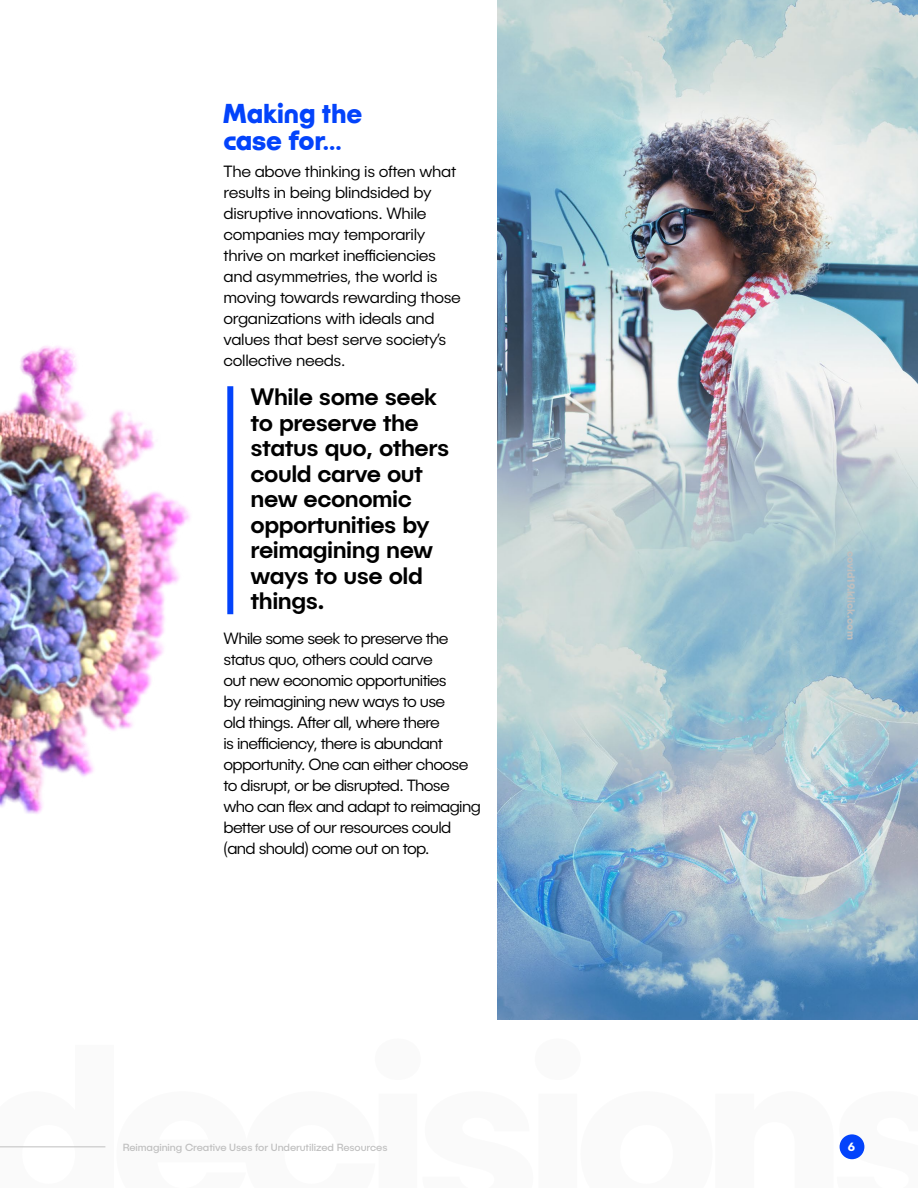
<style>
.page{position:relative;width:918px;height:1188px;background:#fff}
.page>*{position:absolute;margin:0;border:0;box-sizing:border-box;transform-origin:0 0}
.t1{font:700 25.5px/27px "Klick";color:#0343fb}
.t2{font:500 24px/25.5px "Publica Sans";letter-spacing:-.02em;color:#000}
.t3{font:300 16.5px/21px "Publica Sans";letter-spacing:-.04em;color:#000}
.t4{font:300 16.5px/21px "Publica Sans";letter-spacing:-.02em;color:#000}
.t5{font:700 12px "Publica Sans";color:#fff}
.t6{font:10.5px "Publica Sans";letter-spacing:-.01em;color:#bfbfbf}
.t7{font:700 10.5px "Publica Sans";letter-spacing:-.01em;color:#bfbfbf}
</style>
<div class="page">
<div style="left:227px;top:386px;width:6px;height:228px;background:#0343fb"></div>
<img style="left:498px;top:0;width:420px;height:1020px">
<img style="left:0;top:346px;width:190px;height:468px">
<div style="left:840px;top:1134px;width:24px;height:25px;background:#0343fb;border-radius:50%"></div>
<hr style="left:0;top:1146px;width:105px;height:1px;background:#bfbfbf">
<h1 class="t1" style="left:224px;top:101px;width:140px">Making the case for...</h1>
<p class="t4" style="left:224px;top:161px;width:239px">The above thinking is often what results in being blindsided by disruptive innovations. While companies may temporarily thrive on market inefficiencies and asymmetries, the world is moving towards rewarding those organizations with ideals and values that best serve society’s collective needs.</p>
<h2 class="t2" style="left:251px;top:383px;width:200px">While some seek to preserve the status quo, others could carve out new economic opportunities by reimagining new ways to use old things.</h2>
<p class="t3" style="left:224px;top:627px;width:259px">While some seek to preserve the status quo, others could carve<br>out new economic opportunities<br>by reimagining new ways to use<br>old things. After all, where there<br>is inefficiency, there is abundant opportunity. One can either choose to disrupt, or be disrupted. Those who can flex and adapt to reimaging better use of our resources could (and should) come out on top.</p>
<p class="t7" style="left:858px;top:551px;width:90px;rotate:90deg">covid19.klick.com</p>
<p class="t6" style="left:123px;top:1140px;width:266px">Reimagining Creative Uses for Underutilized Resources</p>
<p class="t5" style="left:848px;top:1139px;width:9px">6</p>
</div>
